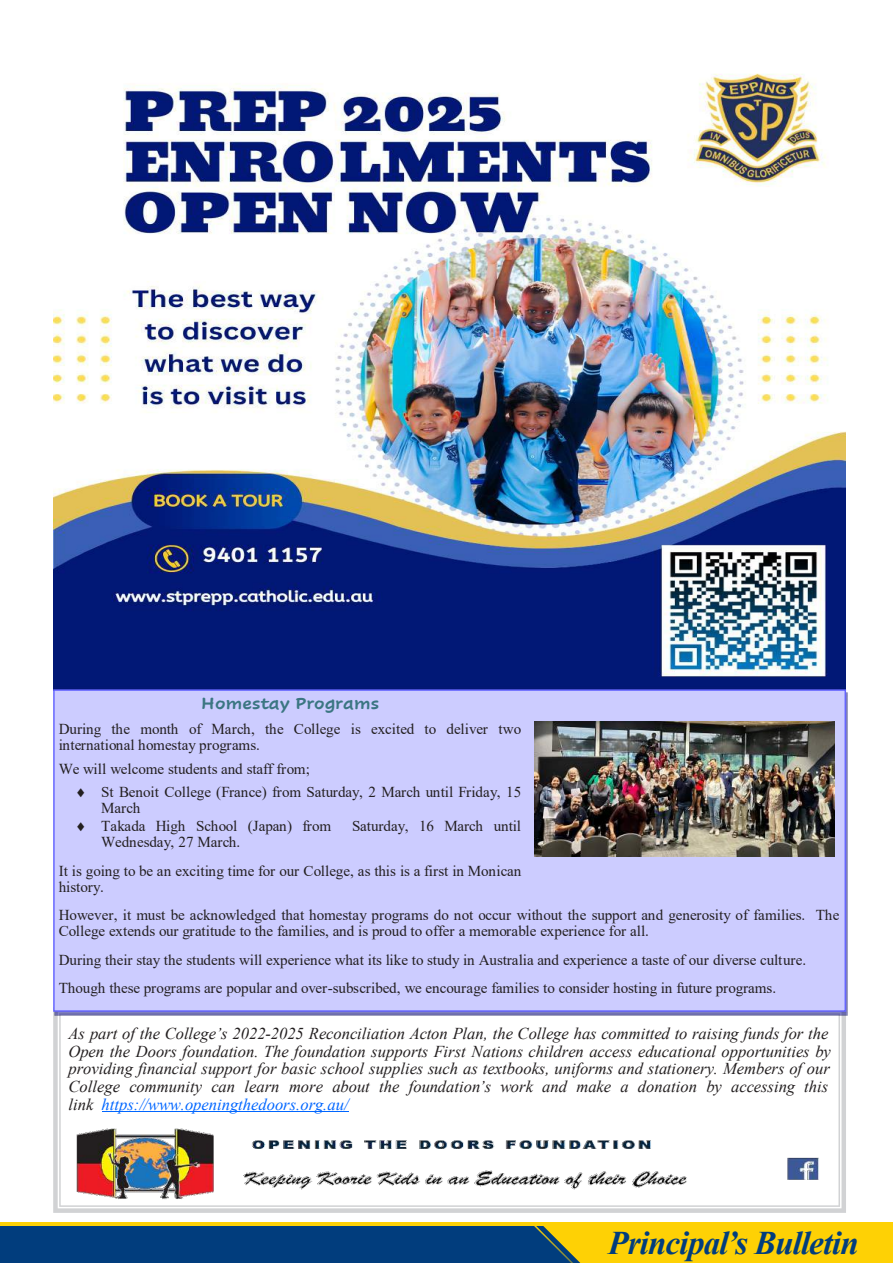
<style>
.page{position:relative;width:893px;height:1263px;background:#fff}
.page>*{position:absolute;margin:0;border:0;box-sizing:border-box;transform-origin:0 0}
.t1{font:italic 700 33px "Times New Roman";letter-spacing:-.025em;color:#013d7d}
.t2{font:italic 16.5px/17.5px "Times New Roman";color:#231f20}
.t3{font:700 16.5px "Cavolini";color:#3b7682}
.t4{font:15.15px/15.9px "Times New Roman";color:#231f20}
.s1{color:#06f}
</style>
<div class="page">
<svg style="left:53px;top:1012px;width:793px;height:201px"></svg>
<hr style="left:102px;top:1111px;width:246px;height:1px;background:#06f">
<img style="left:63px;top:1119px;width:771px;height:90px">
<img style="left:54px;top:73px;width:791px;height:616px">
<div style="left:54px;top:690px;width:791px;height:321px;background:#ccf"></div>
<div style="left:53px;top:689px;width:793px;height:323px;border:2px solid #66f"></div>
<img style="left:535px;top:721px;width:299px;height:135px">
<div style="left:0;top:1223px;width:893px;height:40px;background:#fed105"></div>
<div style="left:0;top:1226px;width:893px;height:37px;background:#013d7d"></div>
<svg style="left:531px;top:1222px;width:362px;height:41px;background:#ecc60d"></svg>
<p class="t3" style="left:201px;top:693px;width:179px">Homestay Programs</p>
<p class="t4" style="left:59px;top:721px;width:464px">During the month of March, the College is excited to deliver two international homestay programs.</p>
<p class="t4" style="left:59px;top:760px;width:253px">We will welcome students and staff from;</p>
<p class="t4" style="left:101px;top:783px;width:422px;text-indent:-26px">◻ St Benoit College (France) from Saturday, 2 March until Friday, 15<br>March</p>
<p class="t4" style="left:75px;top:818px;width:257px">◻ Takada High School (Japan) from</p>
<p class="t4" style="left:352px;top:818px;width:170px">Saturday, 16 March until</p>
<p class="t4" style="left:59px;top:827px;width:464px;line-height:28.8px;text-indent:42px">Wednesday, 27 March.<br>It is going to be an exciting time for our College, as this is a first in Monican</p>
<p class="t4" style="left:59px;top:872px;width:782px;line-height:28.5px">history.<br>However, it must be acknowledged that homestay programs do not occur without the support and generosity of families. The</p>
<p class="t4" style="left:59px;top:916px;width:749px;line-height:28.7px">College extends our gratitude to the families, and is proud to offer a memorable experience for all.<br>During their stay the students will experience what its like to study in Australia and experience a taste of our diverse culture.<br>Though these programs are popular and over-subscribed, we encourage families to consider hosting in future programs.</p>
<p class="t2" style="left:68px;top:1025px;width:764px">As part of the College’s 2022-2025 Reconciliation Acton Plan, the College has committed to raising funds for the Open the Doors foundation. The foundation supports First Nations children access educational opportunities by providing financial support for basic school supplies such as textbooks, uniforms and stationery. Members of our College community can learn more about the foundation’s work and make a donation by accessing this link <span class="s1">https://www.openingthedoors.org.au/</span></p>
<h1 class="t1" style="left:608px;top:1219px;width:252px">Principal’s Bulletin</h1>
</div>
